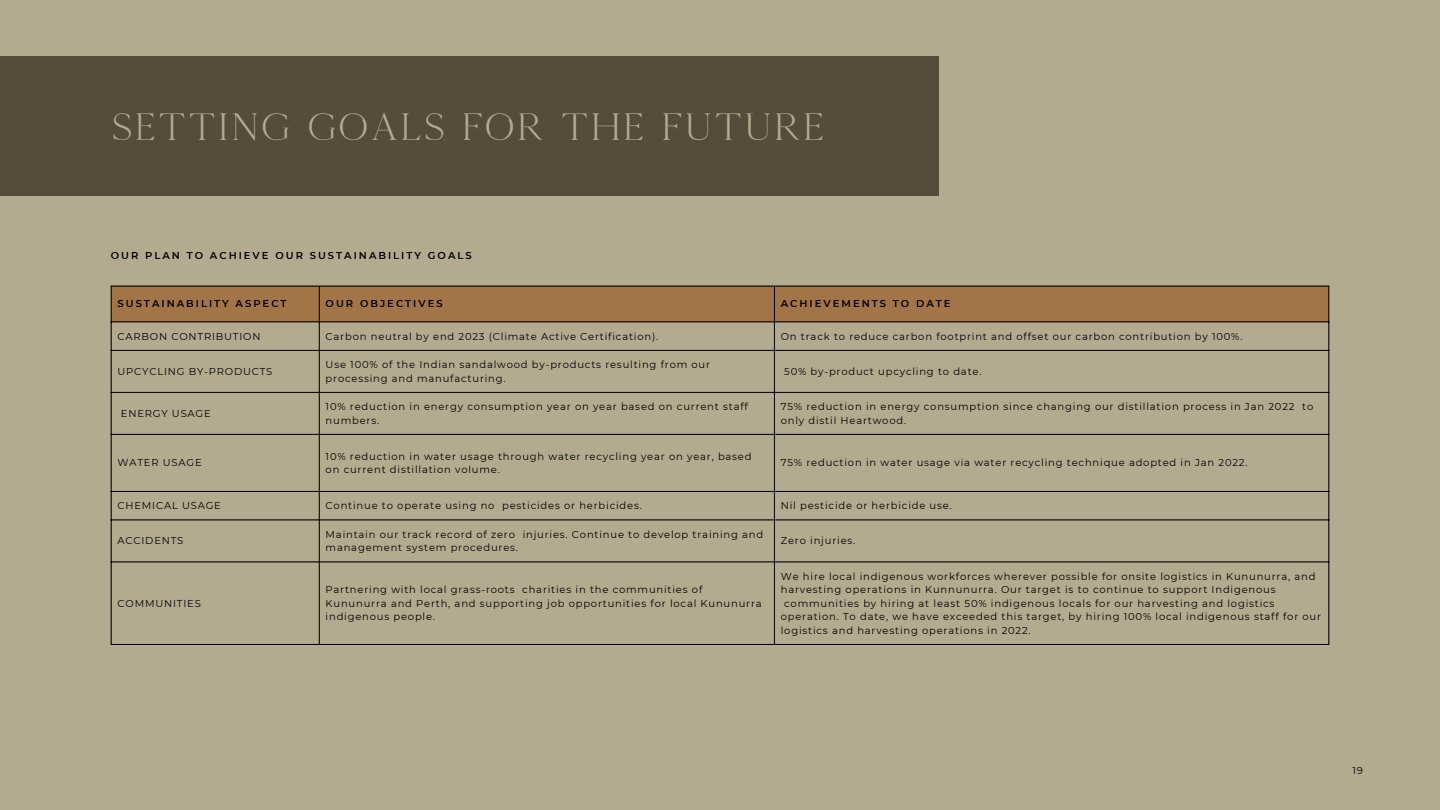
<style>
.page{position:relative;width:1440px;height:810px;background:#b3ab90}
.page>*{position:absolute;margin:0;border:0;box-sizing:border-box;transform-origin:0 0}
.t1{font:38.9px "Kinfolk";color:#b3ab90}
.t2{font:10px/13.5px "Montserrat";letter-spacing:.08em;color:#000}
.t3{font:600 10px "Montserrat";letter-spacing:.2em;color:#000}
</style>
<div class="page">
<div style="left:112px;top:287px;width:1216px;height:35px;background:#a47449"></div>
<hr style="left:111px;top:286px;width:1px;height:358px;background:#000">
<hr style="left:319px;top:286px;width:1px;height:358px;background:#000">
<hr style="left:774px;top:286px;width:1px;height:358px;background:#000">
<hr style="left:1328px;top:286px;width:1px;height:358px;background:#000">
<hr style="left:111px;top:286px;width:1218px;height:1px;background:#000">
<hr style="left:111px;top:322px;width:1218px;height:1px;background:#000">
<hr style="left:111px;top:350px;width:1218px;height:1px;background:#000">
<hr style="left:111px;top:392px;width:1218px;height:1px;background:#000">
<hr style="left:111px;top:434px;width:1218px;height:1px;background:#000">
<hr style="left:111px;top:491px;width:1218px;height:1px;background:#000">
<hr style="left:111px;top:520px;width:1218px;height:1px;background:#000">
<hr style="left:111px;top:562px;width:1218px;height:1px;background:#000">
<hr style="left:111px;top:644px;width:1218px;height:1px;background:#000">
<div style="left:0;top:57px;width:939px;height:139px;background:#534d39"></div>
<h1 class="t1" style="left:111px;top:103px;width:716px">SETTING GOALS FOR THE FUTURE</h1>
<p class="t3" style="left:111px;top:249px;width:362px">OUR PLAN TO ACHIEVE OUR SUSTAINABILITY GOALS</p>
<p class="t3" style="left:118px;top:297px;width:171px">SUSTAINABILITY ASPECT</p>
<p class="t3" style="left:326px;top:297px;width:119px">OUR OBJECTIVES</p>
<p class="t3" style="left:781px;top:297px;width:171px">ACHIEVEMENTS TO DATE</p>
<p class="t2" style="left:118px;top:329px;width:145px">CARBON CONTRIBUTION</p>
<p class="t2" style="left:326px;top:329px;width:334px">Carbon neutral by end 2023 (Climate Active Certification).</p>
<p class="t2" style="left:781px;top:329px;width:463px">On track to reduce carbon footprint and offset our carbon contribution by 100%.</p>
<p class="t2" style="left:118px;top:364px;width:156px">UPCYCLING BY-PRODUCTS</p>
<p class="t2" style="left:326px;top:358px;width:386px">Use 100% of the Indian sandalwood by-products resulting from our processing and manufacturing.</p>
<p class="t2" style="left:784px;top:364px;width:199px">50% by-product upcycling to date.</p>
<p class="t2" style="left:121px;top:406px;width:91px">ENERGY USAGE</p>
<p class="t2" style="left:326px;top:400px;width:424px">10% reduction in energy consumption year on year based on current staff numbers.</p>
<p class="t2" style="left:781px;top:400px;width:534px">75% reduction in energy consumption since changing our distillation process in Jan 2022 to only distil Heartwood.</p>
<p class="t2" style="left:118px;top:456px;width:86px">WATER USAGE</p>
<p class="t2" style="left:326px;top:449px;width:427px">10% reduction in water usage through water recycling year on year, based on current distillation volume.</p>
<p class="t2" style="left:781px;top:456px;width:468px">75% reduction in water usage via water recycling technique adopted in Jan 2022.</p>
<p class="t2" style="left:118px;top:499px;width:105px">CHEMICAL USAGE</p>
<p class="t2" style="left:326px;top:499px;width:318px">Continue to operate using no pesticides or herbicides.</p>
<p class="t2" style="left:781px;top:499px;width:173px">Nil pesticide or herbicide use.</p>
<p class="t2" style="left:118px;top:534px;width:67px">ACCIDENTS</p>
<p class="t2" style="left:326px;top:527px;width:439px">Maintain our track record of zero injuries. Continue to develop training and management system procedures.</p>
<p class="t2" style="left:781px;top:534px;width:76px">Zero injuries.</p>
<p class="t2" style="left:118px;top:596px;width:85px">COMMUNITIES</p>
<p class="t2" style="left:326px;top:583px;width:438px">Partnering with local grass-roots charities in the communities of<br>Kununurra and Perth, and supporting job opportunities for local Kununurra indigenous people.</p>
<p class="t2" style="left:781px;top:569px;width:536px">We hire local indigenous workforces wherever possible for onsite logistics in Kununurra, and</p>
<p class="t2" style="left:781px;top:583px;width:496px">harvesting operations in Kunnunurra. Our target is to continue to support Indigenous</p>
<p class="t2" style="left:784px;top:596px;width:492px">communities by hiring at least 50% indigenous locals for our harvesting and logistics</p>
<p class="t2" style="left:781px;top:610px;width:542px">operation. To date, we have exceeded this target, by hiring 100% local indigenous staff for our</p>
<p class="t2" style="left:781px;top:623px;width:251px">logistics and harvesting operations in 2022.</p>
<p class="t2" style="left:1353px;top:764px;width:12px">19</p>
</div>
